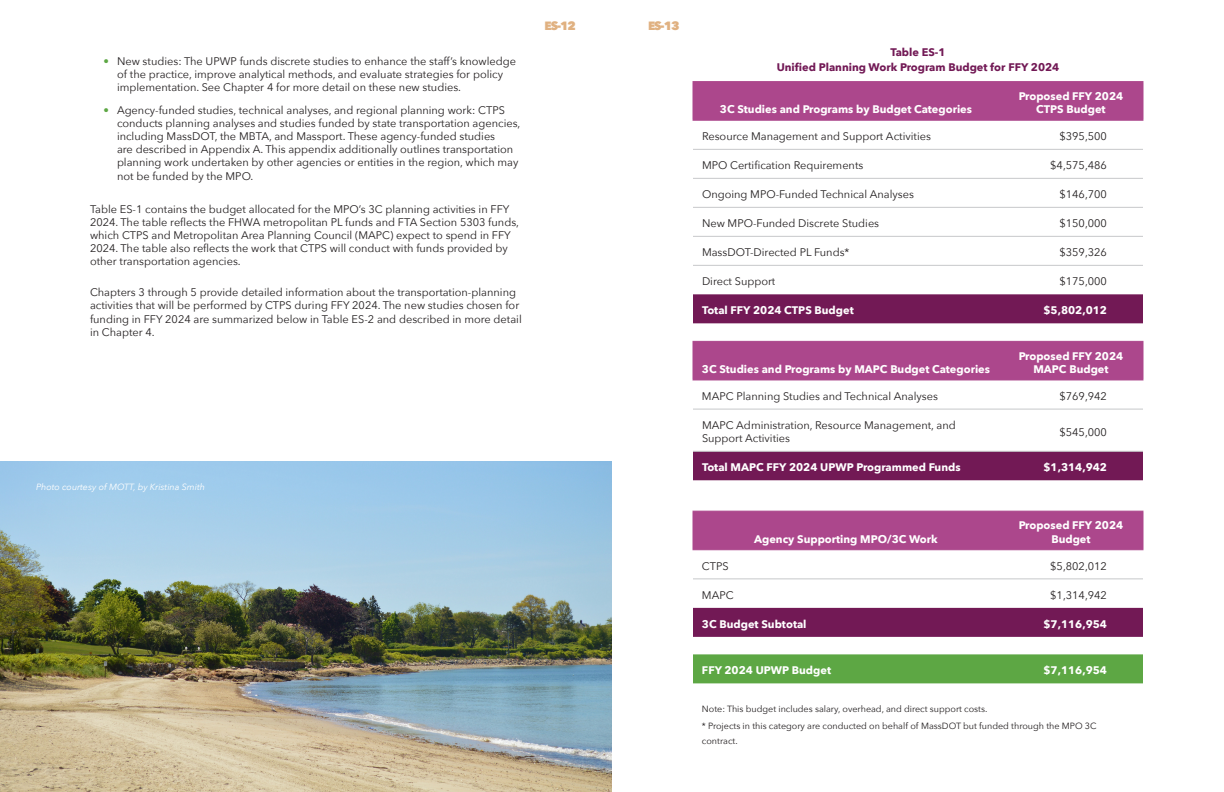
<style>
.page{position:relative;width:1224px;height:792px;background:#fff}
.page>*{position:absolute;margin:0;border:0;box-sizing:border-box;transform-origin:0 0}
.t1{font:800 12px "Avenir Next";letter-spacing:-.085em;color:#e0b181}
.t2{font:11px/13.2px "Avenir Next";color:#231f20}
.Table_Header{font:700 11px/13.2px "Avenir Next";color:#fff;text-align:center}
.Figure_Table_Title{font:700 11px/15px "Avenir Next";color:#721955;text-align:center}
.Figure_Table_Citatio{font:9px/15px "Avenir Next";color:#231f20}
.t3{font:italic 9px "Avenir Next";color:#fff}
.s1{color:#5da744}
</style>
<div class="page">
<div style="left:694px;top:82px;width:448px;height:38px;background:#ac478c"></div>
<div style="left:693px;top:294px;width:450px;height:29px;background:#721955"></div>
<hr style="left:998px;top:82px;width:2px;height:38px;background:#ac478c">
<hr style="left:693px;top:149px;width:306px;height:1px;background:#c7c8ca">
<hr style="left:999px;top:149px;width:144px;height:1px;background:#c7c8ca">
<hr style="left:693px;top:178px;width:306px;height:1px;background:#c7c8ca">
<hr style="left:999px;top:178px;width:144px;height:1px;background:#c7c8ca">
<hr style="left:693px;top:207px;width:306px;height:1px;background:#c7c8ca">
<hr style="left:999px;top:207px;width:144px;height:1px;background:#c7c8ca">
<hr style="left:693px;top:236px;width:306px;height:1px;background:#c7c8ca">
<hr style="left:999px;top:236px;width:144px;height:1px;background:#c7c8ca">
<hr style="left:693px;top:265px;width:306px;height:1px;background:#c7c8ca">
<hr style="left:999px;top:265px;width:144px;height:1px;background:#c7c8ca">
<hr style="left:692px;top:81px;width:307px;height:1px;background:#ac478c">
<hr style="left:692px;top:82px;width:2px;height:38px;background:#ac478c">
<hr style="left:999px;top:81px;width:145px;height:1px;background:#ac478c">
<hr style="left:1142px;top:82px;width:2px;height:38px;background:#ac478c">
<hr style="left:692px;top:120px;width:307px;height:1px;background:#ac478c">
<hr style="left:999px;top:120px;width:145px;height:1px;background:#ac478c">
<div style="left:694px;top:342px;width:448px;height:37px;background:#ac478c"></div>
<div style="left:693px;top:452px;width:450px;height:28px;background:#721955"></div>
<hr style="left:998px;top:342px;width:2px;height:37px;background:#ac478c">
<hr style="left:693px;top:409px;width:306px;height:1px;background:#c7c8ca">
<hr style="left:999px;top:409px;width:144px;height:1px;background:#c7c8ca">
<hr style="left:692px;top:341px;width:307px;height:1px;background:#ac478c">
<hr style="left:692px;top:342px;width:2px;height:37px;background:#ac478c">
<hr style="left:999px;top:341px;width:145px;height:1px;background:#ac478c">
<hr style="left:1142px;top:342px;width:2px;height:37px;background:#ac478c">
<hr style="left:692px;top:379px;width:307px;height:1px;background:#ac478c">
<hr style="left:999px;top:379px;width:145px;height:1px;background:#ac478c">
<hr style="left:693px;top:451px;width:306px;height:1px;background:#c7c8ca">
<hr style="left:999px;top:451px;width:144px;height:1px;background:#c7c8ca">
<div style="left:694px;top:512px;width:448px;height:37px;background:#ac478c"></div>
<div style="left:693px;top:608px;width:450px;height:29px;background:#721955"></div>
<hr style="left:998px;top:512px;width:2px;height:37px;background:#ac478c">
<hr style="left:693px;top:578px;width:306px;height:1px;background:#c7c8ca">
<hr style="left:999px;top:578px;width:144px;height:1px;background:#c7c8ca">
<hr style="left:692px;top:511px;width:307px;height:1px;background:#ac478c">
<hr style="left:692px;top:512px;width:2px;height:37px;background:#ac478c">
<hr style="left:999px;top:511px;width:145px;height:1px;background:#ac478c">
<hr style="left:1142px;top:512px;width:2px;height:37px;background:#ac478c">
<hr style="left:692px;top:549px;width:307px;height:1px;background:#ac478c">
<hr style="left:999px;top:549px;width:145px;height:1px;background:#ac478c">
<div style="left:693px;top:654px;width:450px;height:29px;background:#5da744"></div>
<img style="left:0;top:461px;width:612px;height:331px">
<p class="t2" style="left:117px;top:54px;width:401px;text-indent:-14px"><span class="s1">•</span> New studies: The UPWP funds discrete studies to enhance the staff’s knowledge of the practice, improve analytical methods, and evaluate strategies for policy implementation. See Chapter 4 for more detail on these new studies.</p>
<p class="t2" style="left:117px;top:103px;width:405px;text-indent:-14px"><span class="s1">•</span> Agency-funded studies, technical analyses, and regional planning work: CTPS conducts planning analyses and studies funded by state transportation agencies, including MassDOT, the MBTA, and Massport. These agency-funded studies<br>are described in Appendix A. This appendix additionally outlines transportation planning work undertaken by other agencies or entities in the region, which may not be funded by the MPO.</p>
<p class="t2" style="left:90px;top:202px;width:431px">Table ES-1 contains the budget allocated for the MPO’s 3C planning activities in FFY 2024. The table reflects the FHWA metropolitan PL funds and FTA Section 5303 funds, which CTPS and Metropolitan Area Planning Council (MAPC) expect to spend in FFY 2024. The table also reflects the work that CTPS will conduct with funds provided by other transportation agencies.</p>
<p class="t2" style="left:90px;top:285px;width:433px">Chapters 3 through 5 provide detailed information about the transportation-planning activities that will be performed by CTPS during FFY 2024. The new studies chosen for funding in FFY 2024 are summarized below in Table ES-2 and described in more detail in Chapter 4.</p>
<p class="t3" style="left:36px;top:479px;width:171px">Photo courtesy of MOTT, by Kristina Smith</p>
<p class="t1" style="left:544px;top:18px;width:33px">ES-12</p>
<p class="t1" style="left:648px;top:18px;width:33px">ES-13</p>
<p class="Figure_Table_Title" style="left:777px;top:44px;width:284px">Table ES-1<br>Unified Planning Work Program Budget for FFY 2024</p>
<p class="Table_Header" style="left:720px;top:102px;width:254px">3C Studies and Programs by Budget Categories</p>
<p class="Table_Header" style="left:1019px;top:89px;width:106px">Proposed FFY 2024<br>CTPS Budget</p>
<p class="t2" style="left:702px;top:129px;width:230px">Resource Management and Support Activities</p>
<p class="t2" style="left:1059px;top:129px;width:49px">$395,500</p>
<p class="t2" style="left:702px;top:158px;width:163px">MPO Certification Requirements</p>
<p class="t2" style="left:1050px;top:158px;width:58px">$4,575,486</p>
<p class="t2" style="left:702px;top:187px;width:213px">Ongoing MPO-Funded Technical Analyses</p>
<p class="t2" style="left:1059px;top:187px;width:49px">$146,700</p>
<p class="t2" style="left:702px;top:216px;width:179px">New MPO-Funded Discrete Studies</p>
<p class="t2" style="left:1059px;top:216px;width:49px">$150,000</p>
<p class="t2" style="left:702px;top:245px;width:149px">MassDOT-Directed PL Funds*</p>
<p class="t2" style="left:1059px;top:245px;width:49px">$359,326</p>
<p class="t2" style="left:702px;top:274px;width:75px">Direct Support</p>
<p class="t2" style="left:1059px;top:274px;width:49px">$175,000</p>
<p class="Table_Header" style="left:702px;top:304px;width:153px">Total FFY 2024 CTPS Budget</p>
<p class="Table_Header" style="left:1044px;top:304px;width:65px">$5,802,012</p>
<p class="Table_Header" style="left:702px;top:362px;width:290px">3C Studies and Programs by MAPC Budget Categories</p>
<p class="Table_Header" style="left:1019px;top:349px;width:106px">Proposed FFY 2024<br>MAPC Budget</p>
<p class="t2" style="left:702px;top:389px;width:238px">MAPC Planning Studies and Technical Analyses</p>
<p class="t2" style="left:1059px;top:389px;width:49px">$769,942</p>
<p class="t2" style="left:702px;top:418px;width:255px">MAPC Administration, Resource Management, and<br>Support Activities</p>
<p class="t2" style="left:1059px;top:425px;width:49px">$545,000</p>
<p class="Table_Header" style="left:702px;top:461px;width:260px">Total MAPC FFY 2024 UPWP Programmed Funds</p>
<p class="Table_Header" style="left:1044px;top:461px;width:65px">$1,314,942</p>
<p class="Table_Header" style="left:754px;top:532px;width:185px">Agency Supporting MPO/3C Work</p>
<p class="Table_Header" style="left:1019px;top:519px;width:106px">Proposed FFY 2024<br>Budget</p>
<p class="t2" style="left:702px;top:559px;width:28px">CTPS</p>
<p class="t2" style="left:1050px;top:559px;width:58px">$5,802,012</p>
<p class="t2" style="left:702px;top:588px;width:33px">MAPC</p>
<p class="t2" style="left:1050px;top:588px;width:58px">$1,314,942</p>
<p class="Table_Header" style="left:702px;top:617px;width:106px">3C Budget Subtotal</p>
<p class="Table_Header" style="left:1044px;top:617px;width:65px">$7,116,954</p>
<p class="Table_Header" style="left:702px;top:664px;width:131px">FFY 2024 UPWP Budget</p>
<p class="Table_Header" style="left:1044px;top:664px;width:65px">$7,116,954</p>
<p class="Figure_Table_Citatio" style="left:702px;top:701px;width:287px">Note: This budget includes salary, overhead, and direct support costs.</p>
<p class="Figure_Table_Citatio" style="left:702px;top:718px;width:396px">* Projects in this category are conducted on behalf of MassDOT but funded through the MPO 3C contract.</p>
</div>
